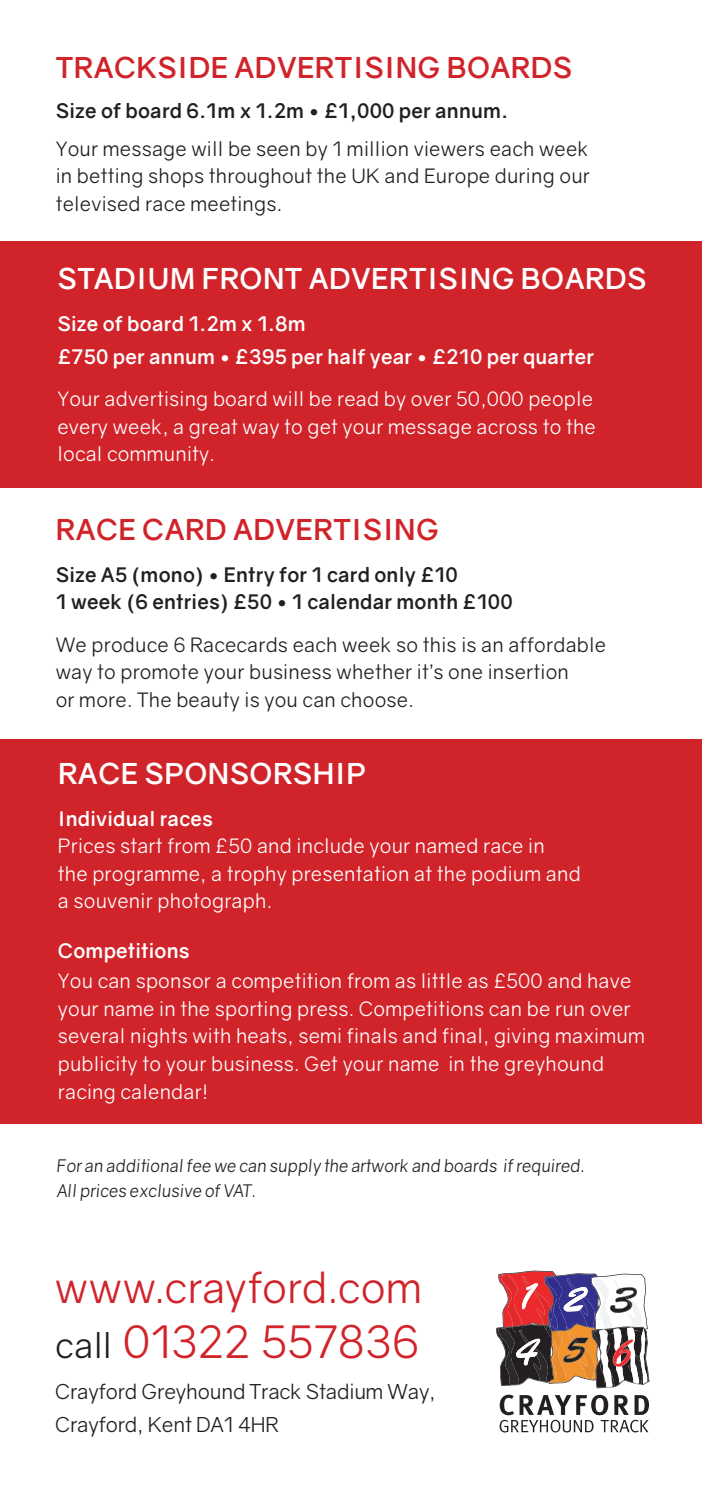
<style>
.page{position:relative;width:702px;height:1489px;background:#fff}
.page>*{position:absolute;margin:0;border:0;box-sizing:border-box;transform-origin:0 0}
.t1{font:45px "Gravity";letter-spacing:-.005em;color:#d1232a}
.t2{font:42.5px "Gravity";letter-spacing:.01em;color:#d1232a}
.t3{font:700 28.75px "Gravity";letter-spacing:.015em;color:#d1232a}
.t4{font:700 28.75px "Gravity";letter-spacing:.015em;color:#fff}
.t5{font:20.75px/32.8px "Gravity";letter-spacing:-.01em;color:#231f20}
.t6{font:20px/27.5px "Gravity";letter-spacing:.01em;color:#fff}
.t7{font:20px/27.5px "Gravity";letter-spacing:.01em;color:#231f20}
.t8{font:700 20px/32.5px "Gravity";letter-spacing:.01em;color:#fff}
.t9{font:700 20px "Gravity";letter-spacing:.01em;color:#231f20}
.t10{font:italic 17.5px/25px "Gravity";color:#231f20}
.s1{font-weight:700}
.s2{font-size:35px;color:#231f20}
</style>
<div class="page">
<svg style="left:496px;top:1270px;width:153px;height:118px"></svg>
<svg style="left:499px;top:1394px;width:150px;height:38px"></svg>
<div style="left:0;top:242px;width:702px;height:246px;background:#d1232a"></div>
<div style="left:0;top:739px;width:702px;height:384px;background:#d1232a"></div>
<p class="t3" style="left:56px;top:50px;width:518px">TRACKSIDE ADVERTISING BOARDS</p>
<p class="t7" style="left:56px;top:92px;width:534px;line-height:37.5px"><span class="s1">Size of board 6.1m x 1.2m • £1,000 per annum.<br></span>Your message will be seen by 1 million viewers each week</p>
<p class="t7" style="left:56px;top:162px;width:535px">in betting shops throughout the UK and Europe during our televised race meetings.</p>
<p class="t4" style="left:58px;top:261px;width:590px">STADIUM FRONT ADVERTISING BOARDS</p>
<p class="t8" style="left:57px;top:308px;width:538px">Size of board 1.2m x 1.8m<br>£750 per annum • £395 per half year • £210 per quarter</p>
<p class="t6" style="left:57px;top:385px;width:540px">Your advertising board will be read by over 50,000 people every week, a great way to get your message across to the local community.</p>
<p class="t3" style="left:56px;top:511px;width:384px">RACE CARD ADVERTISING</p>
<p class="t9" style="left:56px;top:562px;width:404px">Size A5 (mono) • Entry for 1 card only £10</p>
<p class="t9" style="left:56px;top:589px;width:458px">1 week (6 entries) £50 • 1 calendar month £100</p>
<p class="t7" style="left:56px;top:631px;width:552px">We produce 6 Racecards each week so this is an affordable way to promote your business whether it’s one insertion</p>
<p class="t7" style="left:56px;top:686px;width:360px">or more. The beauty is you can choose.</p>
<p class="t4" style="left:58px;top:755px;width:309px">RACE SPONSORSHIP</p>
<p class="t8" style="left:58px;top:802px;width:157px">Individual races</p>
<p class="t6" style="left:58px;top:832px;width:524px">Prices start from £50 and include your named race in<br>the programme, a trophy presentation at the podium and</p>
<p class="t6" style="left:58px;top:887px;width:216px">a souvenir photograph.</p>
<p class="t8" style="left:58px;top:935px;width:133px">Competitions</p>
<p class="t6" style="left:58px;top:967px;width:588px">You can sponsor a competition from as little as £500 and have your name in the sporting press. Competitions can be run over several nights with heats, semi finals and final, giving maximum publicity to your business. Get your name in the greyhound racing calendar!</p>
<p class="t10" style="left:57px;top:1152px;width:530px">For an additional fee we can supply the artwork and boards if required.<br>All prices exclusive of VAT.</p>
<p class="t2" style="left:55px;top:1261px;width:368px">www.crayford.com</p>
<p class="t1" style="left:55px;top:1314px;width:365px"><span class="s2">call</span> 01322 557836</p>
<p class="t5" style="left:55px;top:1375px;width:382px">Crayford Greyhound Track Stadium Way,<br>Crayford, Kent DA1 4HR</p>
</div>
